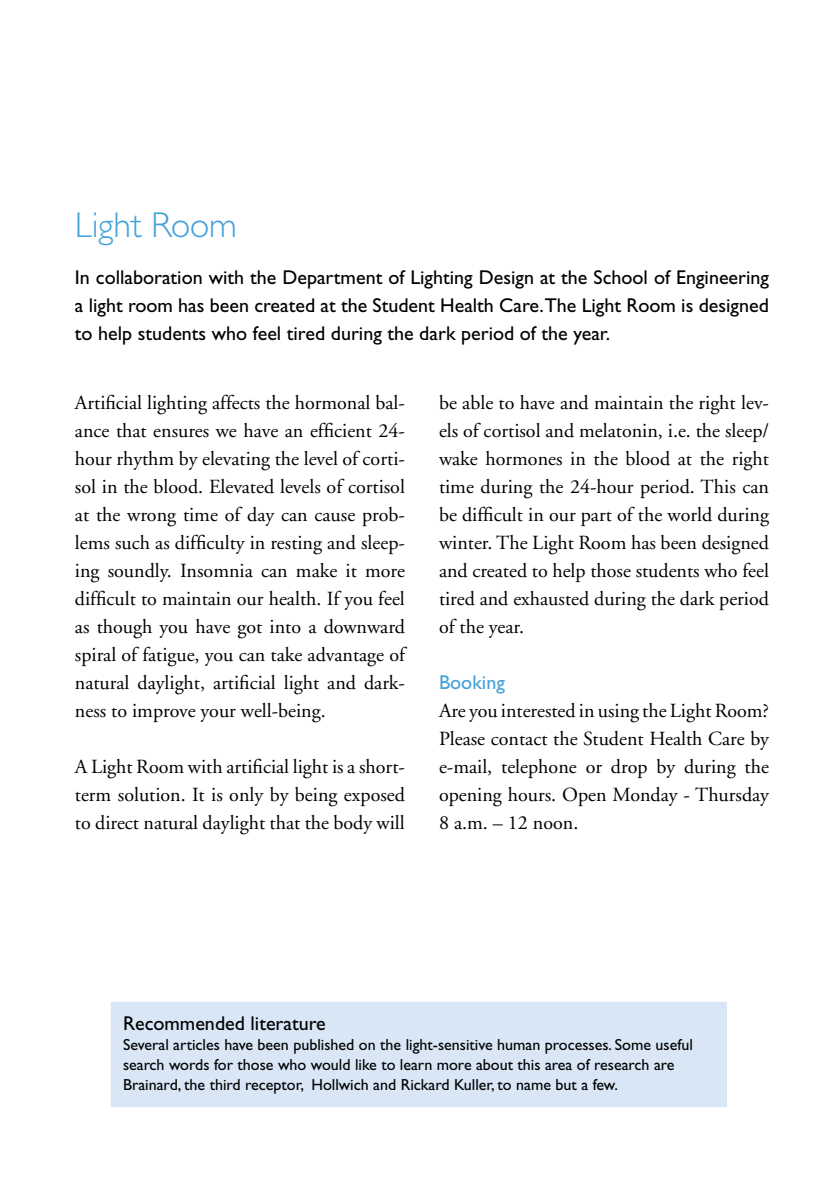
<style>
.page{position:relative;width:840px;height:1191px;background:#fff}
.page>*{position:absolute;margin:0;border:0;box-sizing:border-box;transform-origin:0 0}
.t1{font:300 36px "Gill Sans MT Std";color:#43a2da}
.t2{font:20px/28px "Adobe Garamond";color:#000;text-align:justify}
.t3{font:20px/28px "Gill Sans";color:#000;text-align:justify}
.t4{font:20px "Gill Sans";color:#43a2da}
.t5{font:16px/20px "Gill Sans";color:#000}
</style>
<div class="page">
<div style="left:110px;top:1001px;width:617px;height:106px;background:#d8e6f6;border:1px solid #fff"></div>
<h1 class="t1" style="left:75px;top:203px;width:163px">Light Room</h1>
<p class="t3" style="left:75px;top:263px;width:695px">In collaboration with the Department of Lighting Design at the School of Engineering a light room has been created at the Student Health Care.The Light Room is designed to help students who feel tired during the dark period of the year.</p>
<p class="t2" style="left:75px;top:389px;width:331px">Artificial lighting affects the hormonal bal&shy;ance that ensures we have an efficient 24- hour rhythm by elevating the level of corti&shy;sol in the blood. Elevated levels of cortisol at the wrong time of day can cause prob&shy;lems such as difficulty in resting and sleep&shy;ing soundly. Insomnia can make it more difficult to maintain our health. If you feel as though you have got into a downward spiral of fatigue, you can take advantage of natural daylight, artificial light and dark&shy;ness to improve your well-being.</p>
<p class="t2" style="left:75px;top:753px;width:331px">A Light Room with artificial light is a short&shy;term solution. It is only by being exposed to direct natural daylight that the body will</p>
<p class="t2" style="left:439px;top:389px;width:331px">be able to have and maintain the right lev&shy;els of cortisol and melatonin, i.e. the sleep/ wake hormones in the blood at the right time during the 24-hour period. This can be difficult in our part of the world during winter. The Light Room has been designed and created to help those students who feel tired and exhausted during the dark period of the year.</p>
<p class="t4" style="left:439px;top:671px;width:67px">Booking</p>
<p class="t2" style="left:439px;top:697px;width:331px">Are you interested in using the Light Room?<br>Please contact the Student Health Care by e-mail, telephone or drop by during the opening hours. Open Monday - Thursday 8 a.m. – 12 noon.</p>
<p class="t3" style="left:123px;top:1009px;width:204px">Recommended literature</p>
<p class="t5" style="left:123px;top:1034px;width:571px">Several articles have been published on the light-sensitive human processes. Some useful search words for those who would like to learn more about this area of research are<br>Brainard, the third receptor, Hollwich and Rickard Kuller, to name but a few.</p>
</div>
